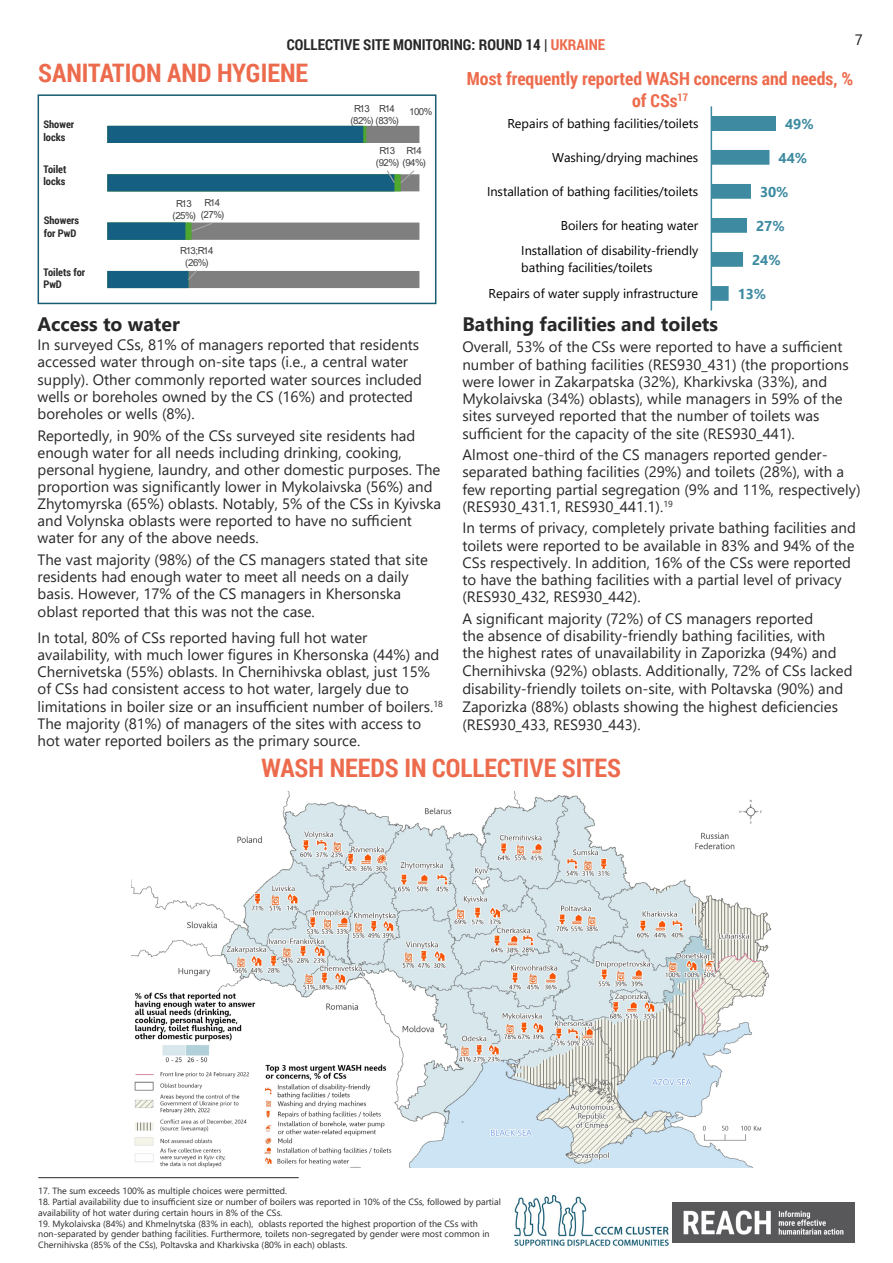
<style>
.page{position:relative;width:893px;height:1263px;background:#fff}
.page>*{position:absolute;margin:0;border:0;box-sizing:border-box;transform-origin:0 0}
.Content_Header{font:700 25.5px "Roboto Condensed";color:#ed6b4d}
.Content_Header-2{font:700 19.5px "Segoe UI";color:#282828}
.t1{font:700 18px/21.6px "Roboto Condensed";color:#ed6b4d;text-align:center}
.Content_Header-3{font:15px/17.2px "Segoe UI";color:#282828}
.t2{font:700 15px "Roboto Condensed";color:#282828}
.t3{font:15px "Segoe UI";color:#231f20}
.t4{font:700 14.25px "Segoe UI";letter-spacing:-.005em;color:#3d8aa1}
.t5{font:12.75px/25.5px "Segoe UI";color:#000;text-align:right}
.Content_Header-4{font:700 10.5px/12.6px "Roboto Condensed";color:#282828}
.t6{font:9.75px/11.9px "Arial";letter-spacing:-.055em;color:#404040;text-align:center}
.t7{font:9px/10.8px "Segoe UI";color:#282828}
.s1{color:#ed6b4d}
</style>
<div class="page">
<img style="left:672px;top:1202px;width:183px;height:40px">
<img style="left:514px;top:1196px;width:154px;height:50px">
<img style="left:131px;top:792px;width:641px;height:376px">
<hr style="left:38px;top:1177px;width:261px;height:1px;background:#282828">
<svg style="left:401px;top:126px;width:18px;height:162px"></svg>
<svg style="left:394px;top:126px;width:7px;height:162px"></svg>
<svg style="left:107px;top:126px;width:287px;height:162px"></svg>
<svg style="left:190px;top:222px;width:24px;height:11px"></svg>
<svg style="left:187px;top:269px;width:11px;height:12px"></svg>
<svg style="left:386px;top:169px;width:30px;height:15px"></svg>
<div style="left:38px;top:94px;width:398px;height:210px;border:2px solid #195b71"></div>
<div style="left:711px;top:116px;width:65px;height:15px;background:#3d8aa1"></div>
<svg style="left:712px;top:150px;width:57px;height:151px"></svg>
<hr style="left:711px;top:106px;width:1px;height:205px;background:#3d8aa1">
<p class="t2" style="left:287px;top:34px;width:320px">COLLECTIVE SITE MONITORING: ROUND 14 | <span class="s1">UKRAINE</span></p>
<p class="t3" style="left:855px;top:26px;width:10px">7</p>
<p class="Content_Header" style="left:38px;top:55px;width:271px">SANITATION AND HYGIENE</p>
<p class="Content_Header-4" style="left:43px;top:118px;width:32px">Shower locks</p>
<p class="Content_Header-4" style="left:43px;top:162px;width:25px">Toilet locks</p>
<p class="Content_Header-4" style="left:44px;top:214px;width:37px">Showers for PwD</p>
<p class="Content_Header-4" style="left:43px;top:265px;width:43px">Toilets for<br>PwD</p>
<p class="t6" style="left:201px;top:197px;width:25px">R14 (27%)</p>
<p class="t6" style="left:172px;top:198px;width:25px">R13 (25%)</p>
<p class="t6" style="left:180px;top:244px;width:35px">R13;R14 (26%)</p>
<p class="t6" style="left:354px;top:102px;width:17px">R13</p>
<p class="t6" style="left:350px;top:102px;width:50px;text-align:left;text-indent:29px">R14 (82%) (83%)</p>
<p class="t6" style="left:409px;top:105px;width:25px">100%</p>
<p class="t6" style="left:380px;top:144px;width:17px">R13</p>
<p class="t6" style="left:376px;top:144px;width:51px;text-align:left;text-indent:31px">R14 (92%) (94%)</p>
<p class="Content_Header-2" style="left:38px;top:305px;width:144px">Access to water</p>
<p class="Content_Header-3" style="left:38px;top:335px;width:386px">In surveyed CSs, 81% of managers reported that residents accessed water through on-site taps (i.e., a central water supply). Other commonly reported water sources included wells or boreholes owned by the CS (16%) and protected boreholes or wells (8%).</p>
<p class="Content_Header-3" style="left:38px;top:425px;width:405px">Reportedly, in 90% of the CSs surveyed site residents had enough water for all needs including drinking, cooking, personal hygiene, laundry, and other domestic purposes. The proportion was significantly lower in Mykolaivska (56%) and Zhytomyrska (65%) oblasts. Notably, 5% of the CSs in Kyivska and Volynska oblasts were reported to have no sufficient water for any of the above needs.</p>
<p class="Content_Header-3" style="left:38px;top:550px;width:392px">The vast majority (98%) of the CS managers stated that site residents had enough water to meet all needs on a daily basis. However, 17% of the CS managers in Khersonska oblast reported that this was not the case.</p>
<p class="Content_Header-3" style="left:38px;top:627px;width:407px">In total, 80% of CSs reported having full hot water availability, with much lower figures in Khersonska (44%) and Chernivetska (55%) oblasts. In Chernihivska oblast, just 15% of CSs had consistent access to hot water, largely due to limitations in boiler size or an insufficient number of boilers.<sup>18<br></sup>The majority (81%) of managers of the sites with access to hot water reported boilers as the primary source.</p>
<p class="t1" style="left:467px;top:67px;width:388px">Most frequently reported WASH concerns and needs, % of CSs<sup>17</sup></p>
<p class="t5" style="left:507px;top:109px;width:192px">Repairs of bathing facilities/toilets</p>
<p class="t5" style="left:552px;top:143px;width:148px">Washing/drying machines</p>
<p class="t5" style="left:487px;top:177px;width:213px">Installation of bathing facilities/toilets</p>
<p class="t5" style="left:521px;top:211px;width:179px">Boilers for heating water<br>Installation of disability-friendly</p>
<p class="t5" style="left:489px;top:254px;width:211px;text-align:left;text-indent:33px">bathing facilities/toilets<br>Repairs of water supply infrastructure</p>
<p class="t4" style="left:785px;top:111px;width:30px">49%</p>
<p class="t4" style="left:779px;top:145px;width:30px">44%</p>
<p class="t4" style="left:760px;top:179px;width:30px">30%</p>
<p class="t4" style="left:756px;top:213px;width:30px">27%</p>
<p class="t4" style="left:752px;top:247px;width:30px">24%</p>
<p class="t4" style="left:738px;top:281px;width:30px">13%</p>
<p class="Content_Header-2" style="left:462px;top:305px;width:257px">Bathing facilities and toilets</p>
<p class="Content_Header-3" style="left:462px;top:337px;width:388px">Overall, 53% of the CSs were reported to have a sufficient number of bathing facilities (RES930_431) (the proportions were lower in Zakarpatska (32%), Kharkivska (33%), and Mykolaivska (34%) oblasts), while managers in 59% of the sites surveyed reported that the number of toilets was sufficient for the capacity of the site (RES930_441).</p>
<p class="Content_Header-3" style="left:462px;top:445px;width:400px">Almost one-third of the CS managers reported gender&shy;separated bathing facilities (29%) and toilets (28%), with a few reporting partial segregation (9% and 11%, respectively) (RES930_431.1, RES930_441.1).<sup>19</sup></p>
<p class="Content_Header-3" style="left:462px;top:518px;width:395px">In terms of privacy, completely private bathing facilities and toilets were reported to be available in 83% and 94% of the CSs respectively. In addition, 16% of the CSs were reported to have the bathing facilities with a partial level of privacy (RES930_432, RES930_442).</p>
<p class="Content_Header-3" style="left:462px;top:608px;width:392px;line-height:17.7px">A significant majority (72%) of CS managers reported<br>the absence of disability-friendly bathing facilities, with<br>the highest rates of unavailability in Zaporizka (94%) and Chernihivska (92%) oblasts. Additionally, 72% of CSs lacked disability-friendly toilets on-site, with Poltavska (90%) and Zaporizka (88%) oblasts showing the highest deficiencies (RES930_433, RES930_443).</p>
<p class="Content_Header" style="left:261px;top:750px;width:361px">WASH NEEDS IN COLLECTIVE SITES</p>
<p class="t7" style="left:38px;top:1185px;width:250px">17. The sum exceeds 100% as multiple choices were permitted.</p>
<p class="t7" style="left:38px;top:1195px;width:464px">18. Partial availability due to insufficient size or number of boilers was reported in 10% of the CSs, followed by partial availability of hot water during certain hours in 8% of the CSs.</p>
<p class="t7" style="left:38px;top:1217px;width:453px">19. Mykolaivska (84%) and Khmelnytska (83% in each), oblasts reported the highest proportion of the CSs with non-separated by gender bathing facilities. Furthermore, toilets non-segregated by gender were most common in<br>Chernihivska (85% of the CSs), Poltavska and Kharkivska (80% in each) oblasts.</p>
</div>
